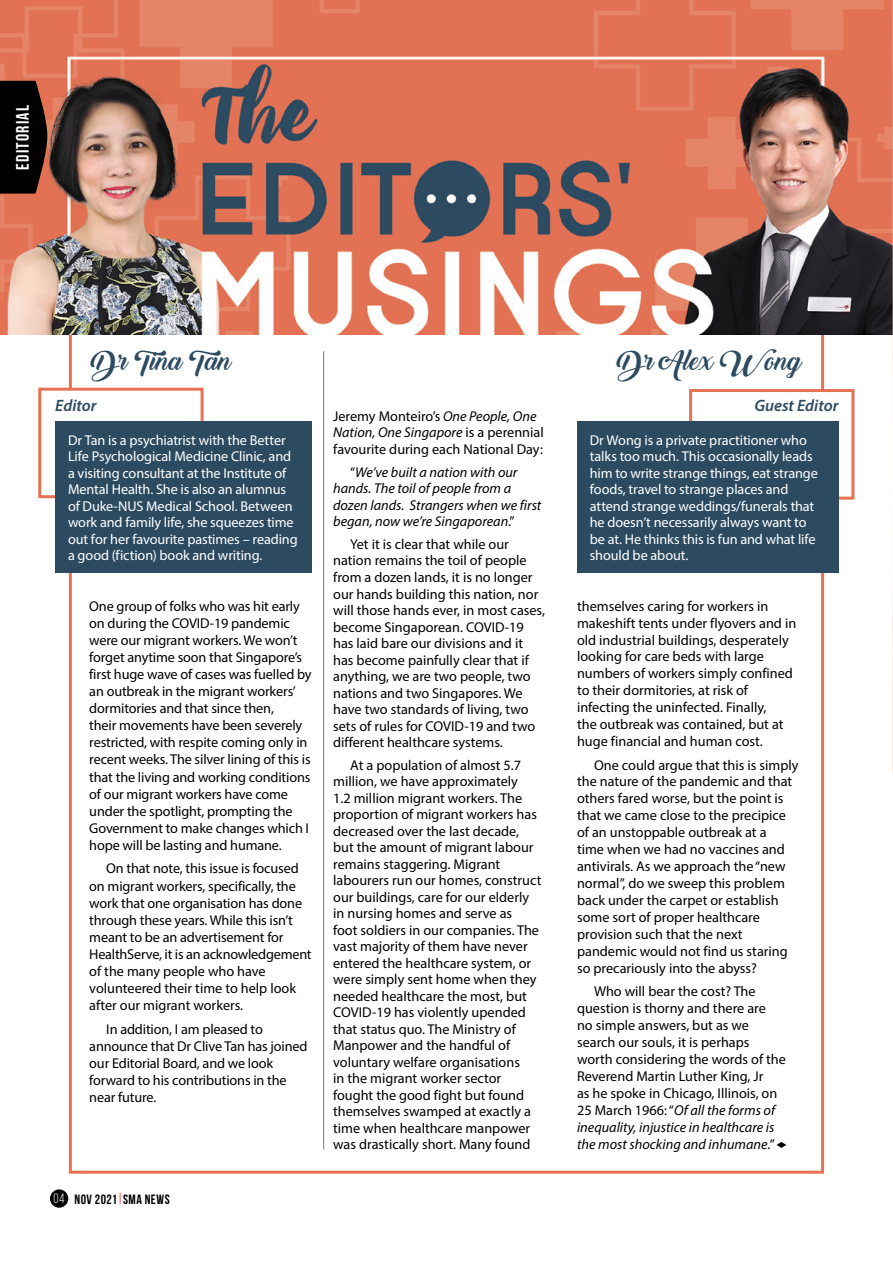
<style>
.page{position:relative;width:893px;height:1263px;background:#fff}
.page>*{position:absolute;margin:0;border:0;box-sizing:border-box;transform-origin:0 0}
.t1{font:25.5px "Backto Black Demo";color:#2c4b61}
.t2{font:700 18px "Bebas Neue";letter-spacing:.065em;color:#fff}
.t3{font:italic 600 16.5px "Myriad Pro";color:#2c4b61}
.t4{font:14.25px/16.5px "Myriad Pro";color:#000}
.t5{font:14.25px/16.5px "Myriad Pro";letter-spacing:-.01em;color:#fff}
.t6{font:italic 14.25px/16.5px "Myriad Pro";color:#000}
.t7{font:700 13.5px "Bebas Neue";letter-spacing:.035em;color:#000}
.s1{font-style:italic}
.s2{font-style:normal}
.s3{font-weight:400;color:#fff}
</style>
<div class="page">
<img style="left:0;top:0;width:892px;height:335px">
<img style="left:892px;top:0;width:1px;height:774px">
<div style="left:689px;top:389px;width:165px;height:111px;background:#fff;border:3px solid #e47253"></div>
<div style="left:38px;top:388px;width:166px;height:110px;background:#fff;border:3px solid #e47253"></div>
<div style="left:55px;top:421px;width:257px;height:152px;background:#2c4b61"></div>
<div style="left:577px;top:421px;width:262px;height:152px;background:#2c4b61"></div>
<svg style="left:776px;top:1142px;width:10px;height:6px"></svg>
<hr style="left:323px;top:351px;width:1px;height:798px;background:#59809f">
<div style="left:50px;top:1189px;width:18px;height:19px;background:#000;border-radius:50%"></div>
<svg style="left:0;top:81px;width:47px;height:113px;background:#160b08"></svg>
<p class="t2" style="left:13px;top:170px;width:66px;rotate:-90deg">EDITORIAL</p>
<h1 class="t1" style="left:91px;top:347px;width:142px">Dr Tina Tan</h1>
<h1 class="t1" style="left:617px;top:347px;width:187px">Dr Alex Wong</h1>
<p class="t3" style="left:55px;top:395px;width:43px">Editor</p>
<p class="t3" style="left:754px;top:395px;width:85px">Guest Editor</p>
<p class="t4" style="left:333px;top:407px;width:212px">Jeremy Monteiro’s <span class="s1">One People, One<br>Nation, One Singapore</span> is a perennial favourite during each National Day:</p>
<p class="t6" style="left:333px;top:463px;width:210px;text-indent:17px"><span class="s2">“</span>We’ve built a nation with our hands. The toil of people from a dozen lands. Strangers when we first began, now we’re Singaporean<span class="s2">.”</span></p>
<p class="t4" style="left:333px;top:536px;width:213px;text-indent:17px">Yet it is clear that while our nation remains the toil of people from a dozen lands, it is no longer our hands building this nation, nor will those hands ever, in most cases, become Singaporean. COVID-19 has laid bare our divisions and it has become painfully clear that if anything, we are two people, two nations and two Singapores. We have two standards of living, two sets of rules for COVID-19 and two different healthcare systems.</p>
<p class="t4" style="left:333px;top:757px;width:210px;text-indent:17px">At a population of almost 5.7 million, we have approximately<br>1.2 million migrant workers. The proportion of migrant workers has decreased over the last decade, but the amount of migrant labour remains staggering. Migrant labourers run our homes, construct our buildings, care for our elderly in nursing homes and serve as<br>foot soldiers in our companies. The vast majority of them have never entered the healthcare system, or were simply sent home when they needed healthcare the most, but<br>COVID-19 has violently upended that status quo. The Ministry of<br>Manpower and the handful of voluntary welfare organisations<br>in the migrant worker sector fought the good fight but found themselves swamped at exactly a time when healthcare manpower was drastically short. Many found</p>
<p class="t5" style="left:68px;top:431px;width:231px">Dr Tan is a psychiatrist with the Better Life Psychological Medicine Clinic, and a visiting consultant at the Institute of Mental Health. She is also an alumnus of Duke-NUS Medical School. Between work and family life, she squeezes time out for her favourite pastimes – reading a good (fiction) book and writing.</p>
<p class="t5" style="left:590px;top:431px;width:230px">Dr Wong is a private practitioner who talks too much. This occasionally leads him to write strange things, eat strange foods, travel to strange places and attend strange weddings/funerals that he doesn’t necessarily always want to be at. He thinks this is fun and what life should be about.</p>
<p class="t4" style="left:89px;top:597px;width:224px;line-height:17.1px">One group of folks who was hit early on during the COVID-19 pandemic were our migrant workers. We won’t forget anytime soon that Singapore’s first huge wave of cases was fuelled by an outbreak in the migrant workers’ dormitories and that since then,<br>their movements have been severely restricted, with respite coming only in recent weeks. The silver lining of this is that the living and working conditions of our migrant workers have come under the spotlight, prompting the Government to make changes which I hope will be lasting and humane.</p>
<p class="t4" style="left:89px;top:860px;width:224px;line-height:17.1px;text-indent:17px">On that note, this issue is focused on migrant workers, specifically, the work that one organisation has done through these years. While this isn’t meant to be an advertisement for HealthServe, it is an acknowledgement of the many people who have volunteered their time to help look after our migrant workers.</p>
<p class="t4" style="left:89px;top:1020px;width:220px;line-height:17.1px;text-indent:17px">In addition, I am pleased to announce that Dr Clive Tan has joined our Editorial Board, and we look forward to his contributions in the near future.</p>
<p class="t4" style="left:577px;top:597px;width:221px;line-height:17px">themselves caring for workers in makeshift tents under flyovers and in old industrial buildings, desperately looking for care beds with large numbers of workers simply confined to their dormitories, at risk of infecting the uninfected. Finally,<br>the outbreak was contained, but at huge financial and human cost.</p>
<p class="t4" style="left:577px;top:756px;width:223px;line-height:17px;text-indent:17px">One could argue that this is simply the nature of the pandemic and that others fared worse, but the point is that we came close to the precipice of an unstoppable outbreak at a<br>time when we had no vaccines and antivirals. As we approach the “new normal”, do we sweep this problem back under the carpet or establish some sort of proper healthcare provision such that the next pandemic would not find us staring so precariously into the abyss?</p>
<p class="t4" style="left:577px;top:983px;width:210px;line-height:17px;text-indent:17px">Who will bear the cost? The question is thorny and there are<br>no simple answers, but as we search our souls, it is perhaps worth considering the words of the<br>Reverend Martin Luther King, Jr<br>as he spoke in Chicago, Illinois, on<br>25 March 1966: “<span class="s1">Of all the forms of inequality, injustice in healthcare is the most shocking and inhumane</span>.”</p>
<p class="t7" style="left:54px;top:1191px;width:118px"><span class="s3">04</span> NOV 2021 SMA NEWS</p>
</div>
